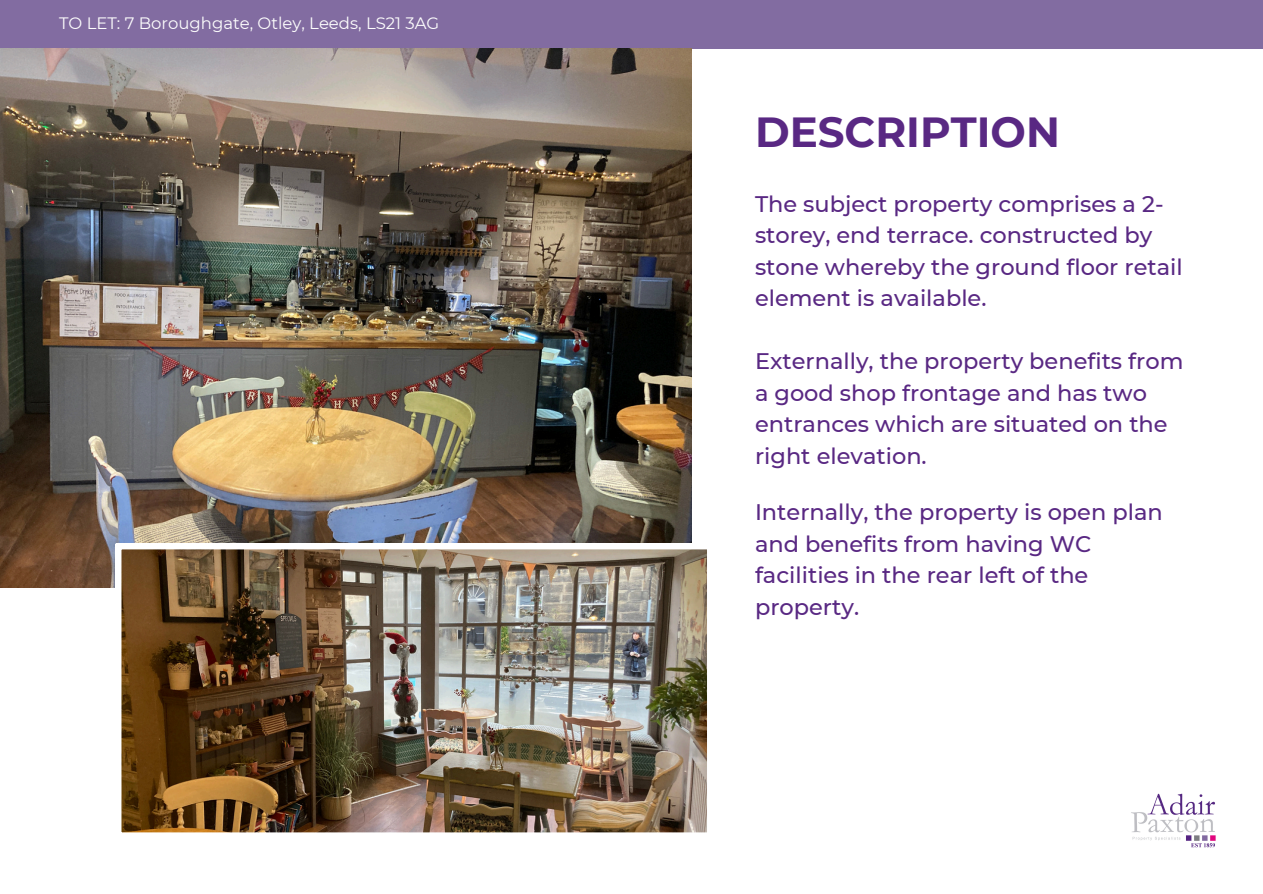
<style>
.page{position:relative;width:1263px;height:894px;background:#fff}
.page>*{position:absolute;margin:0;border:0;box-sizing:border-box;transform-origin:0 0}
.t1{font:700 42px "Montserrat";color:#592883}
.t2{font:500 22.5px/31.5px "Montserrat";color:#592883}
.t3{font:16.5px "Montserrat";color:#fdfdfd}
</style>
<div class="page">
<div style="left:0;top:0;width:1263px;height:49px;background:#826ca1"></div>
<img style="left:0;top:49px;width:692px;height:538px">
<img style="left:1131px;top:793px;width:85px;height:55px">
<img style="left:116px;top:543px;width:591px;height:290px">
<h1 class="t3" style="left:59px;top:13px;width:382px">TO LET: 7 Boroughgate, Otley, Leeds, LS21 3AG</h1>
<h2 class="t1" style="left:755px;top:106px;width:306px">DESCRIPTION</h2>
<p class="t2" style="left:755px;top:188px;width:429px">The subject property comprises a 2- storey, end terrace. constructed by stone whereby the ground floor retail element is available.</p>
<p class="t2" style="left:755px;top:345px;width:430px">Externally, the property benefits from a good shop frontage and has two entrances which are situated on the right elevation.</p>
<p class="t2" style="left:755px;top:496px;width:409px">Internally, the property is open plan and benefits from having WC facilities in the rear left of the property.</p>
</div>
